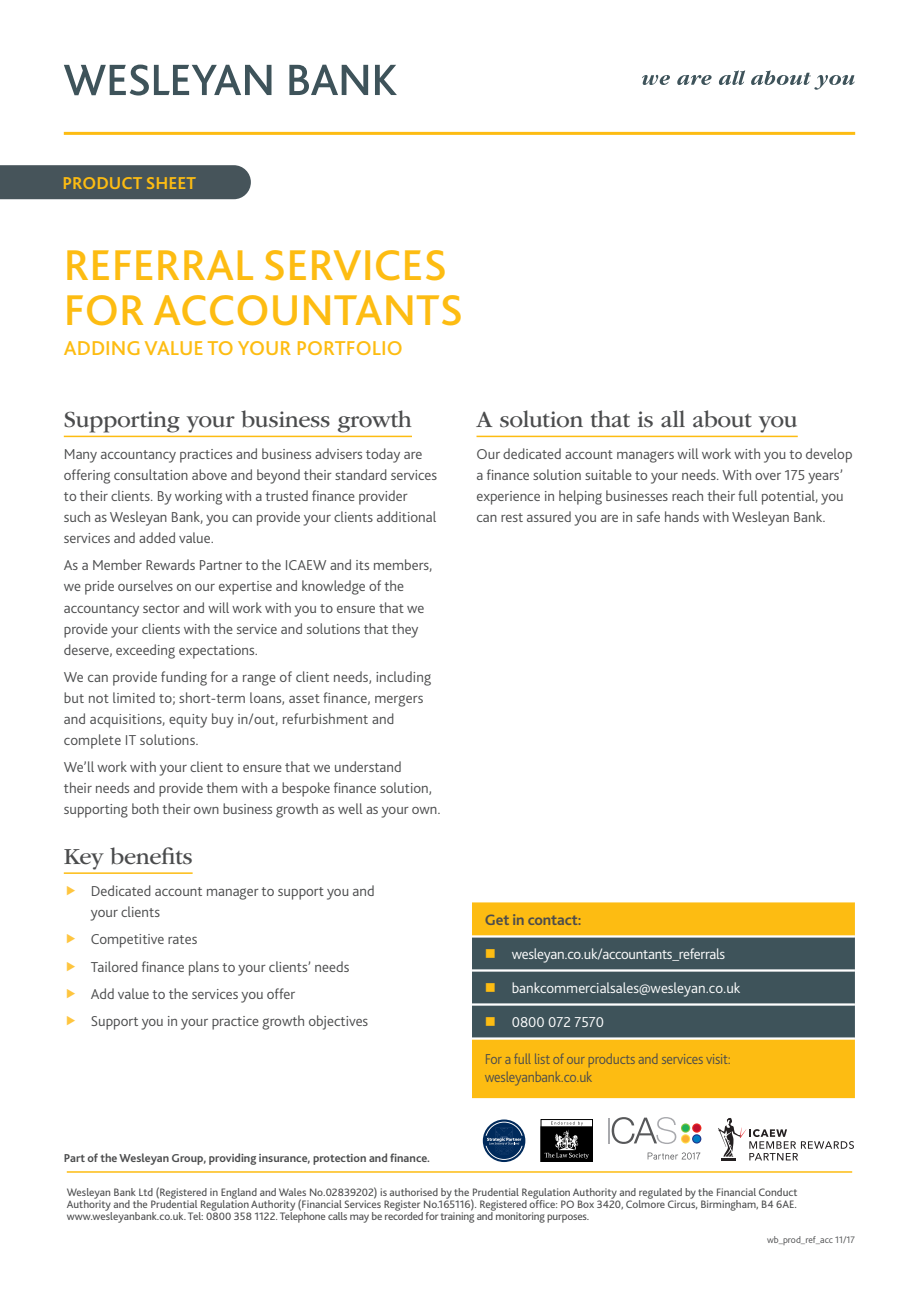
<style>
.page{position:relative;width:919px;height:1289px;background:#fff}
.page>*{position:absolute;margin:0;border:0;box-sizing:border-box;transform-origin:0 0}
.t1{font:500 45px "Bliss";color:#fdbc12}
.t2{font:24px "ITC Garamond Std";letter-spacing:-.015em;color:#4b4c4d}
.t3{font:500 21px "Bliss";color:#fdbc12}
.Tab_text{font:700 18px "Bliss";color:#fdbc12}
.t4{font:700 15.75px "Bliss";letter-spacing:-.01em;color:#4b4c4d}
.Paragraph{font:300 15px/21px "Bliss";color:#4b4c4d}
.Paragraph-2{font:300 15px "Bliss";color:#4b4c4d;scale:.94 1}
.t5{font:300 15px "Bliss";color:#fff}
.t6{font:300 15px "Bliss";letter-spacing:-.02em;color:#fff}
.t7{font:700 12px "Bliss";color:#4b4c4d}
.disclaimer{font:11.25px/12px "Bliss";color:#4b4c4d}
.t8{font:300 9.75px "Bliss";color:#4b4c4d}
.s1{color:#fdbc12}
</style>
<div class="page">
<hr style="left:64px;top:435px;width:348px;height:2px;background:#fdbc12">
<hr style="left:64px;top:872px;width:129px;height:1px;background:#fdbc12">
<hr style="left:476px;top:435px;width:321px;height:2px;background:#fdbc12">
<div style="left:0;top:165px;width:251px;height:34px;background:#46545a"></div>
<hr style="left:64px;top:132px;width:791px;height:3px;background:#fdbc12">
<hr style="left:67px;top:1171px;width:785px;height:1px;background:#fdbc12">
<div style="left:472px;top:902px;width:382px;height:196px;background:#fdbc12"></div>
<hr style="left:472px;top:935px;width:382px;height:2px;background:#fff">
<hr style="left:472px;top:1037px;width:382px;height:2px;background:#fff">
<svg style="left:289px;top:65px;width:79px;height:30px"></svg>
<svg style="left:375px;top:65px;width:22px;height:30px"></svg>
<svg style="left:64px;top:65px;width:207px;height:30px"></svg>
<svg style="left:718px;top:1118px;width:135px;height:42px"></svg>
<svg style="left:647px;top:1152px;width:53px;height:7px"></svg>
<svg style="left:681px;top:1123px;width:9px;height:9px"></svg>
<div style="left:682px;top:1124px;width:7px;height:7px;background:#21b259;border-radius:50%"></div>
<svg style="left:692px;top:1123px;width:9px;height:9px"></svg>
<div style="left:693px;top:1124px;width:7px;height:7px;background:#c3102f;border-radius:50%"></div>
<svg style="left:692px;top:1134px;width:9px;height:9px"></svg>
<div style="left:693px;top:1135px;width:7px;height:7px;background:#007cc2;border-radius:50%"></div>
<svg style="left:681px;top:1134px;width:9px;height:9px"></svg>
<div style="left:682px;top:1135px;width:7px;height:7px;background:#fbb033;border-radius:50%"></div>
<svg style="left:608px;top:1117px;width:68px;height:26px"></svg>
<div style="left:541px;top:1119px;width:51px;height:42px;border:1px solid #000"></div>
<div style="left:541px;top:1126px;width:51px;height:35px;background:#000"></div>
<svg style="left:544px;top:1121px;width:45px;height:37px"></svg>
<svg style="left:483px;top:1119px;width:42px;height:42px"></svg>
<svg style="left:485px;top:1121px;width:37px;height:38px"></svg>
<svg style="left:642px;top:75px;width:28px;height:10px"></svg>
<svg style="left:677px;top:75px;width:34px;height:10px"></svg>
<svg style="left:718px;top:70px;width:27px;height:15px"></svg>
<svg style="left:751px;top:70px;width:103px;height:20px"></svg>
<svg style="left:472px;top:937px;width:382px;height:101px;background:#485c63"></svg>
<p class="Tab_text" style="left:62px;top:172px;width:135px">PRODUCT SHEET</p>
<p class="t1" style="left:64px;top:237px;width:385px">REFERRAL SERVICES</p>
<p class="t1" style="left:64px;top:282px;width:400px">FOR ACCOUNTANTS</p>
<p class="t3" style="left:64px;top:335px;width:340px">ADDING VALUE TO YOUR PORTFOLIO</p>
<p class="t2" style="left:64px;top:407px;width:349px">Supporting your business growth</p>
<p class="Paragraph" style="left:64px;top:443px;width:375px">Many accountancy practices and business advisers today are offering consultation above and beyond their standard services to their clients. By working with a trusted finance provider such as Wesleyan Bank, you can provide your clients additional services and added value.</p>
<p class="Paragraph" style="left:64px;top:555px;width:370px">As a Member Rewards Partner to the ICAEW and its members, we pride ourselves on our expertise and knowledge of the accountancy sector and will work with you to ensure that we provide your clients with the service and solutions that they deserve, exceeding expectations.</p>
<p class="Paragraph" style="left:64px;top:666px;width:369px">We can provide funding for a range of client needs, including but not limited to; short-term loans, asset finance, mergers and acquisitions, equity buy in/out, refurbishment and complete IT solutions.</p>
<p class="Paragraph" style="left:64px;top:756px;width:378px">We’ll work with your client to ensure that we understand<br>their needs and provide them with a bespoke finance solution, supporting both their own business growth as well as your own.</p>
<p class="t2" style="left:64px;top:843px;width:130px">Key benefits</p>
<p class="Paragraph" style="left:91px;top:880px;width:285px">Dedicated account manager to support you and your clients</p>
<p class="Paragraph" style="left:91px;top:928px;width:108px">Competitive rates</p>
<p class="Paragraph" style="left:91px;top:956px;width:260px">Tailored finance plans to your clients’ needs</p>
<p class="Paragraph" style="left:91px;top:983px;width:206px">Add value to the services you offer</p>
<p class="Paragraph" style="left:91px;top:1010px;width:279px">Support you in your practice growth objectives</p>
<p class="t2" style="left:476px;top:407px;width:323px">A solution that is all about you</p>
<p class="Paragraph" style="left:476px;top:443px;width:377px">Our dedicated account managers will work with you to develop a finance solution suitable to your needs. With over 175 years’ experience in helping businesses reach their full potential, you can rest assured you are in safe hands with Wesleyan Bank.</p>
<p class="t4" style="left:484px;top:910px;width:98px">Get in contact:</p>
<p class="t6" style="left:484px;top:944px;width:242px"><span class="s1">■</span> wesleyan.co.uk/accountants_referrals</p>
<p class="t5" style="left:484px;top:979px;width:257px"><span class="s1">■</span> bankcommercialsales@wesleyan.co.uk</p>
<p class="t5" style="left:484px;top:1013px;width:121px"><span class="s1">■</span> 0800 072 7570</p>
<p class="Paragraph-2" style="left:484px;top:1049px;width:263px">For a full list of our products and services visit:</p>
<p class="Paragraph-2" style="left:484px;top:1067px;width:116px">wesleyanbank.co.uk</p>
<p class="t7" style="left:64px;top:1150px;width:368px">Part of the Wesleyan Group, providing insurance, protection and finance.</p>
<p class="disclaimer" style="left:67px;top:1185px;width:732px">Wesleyan Bank Ltd (Registered in England and Wales No.02839202) is authorised by the Prudential Regulation Authority and regulated by the Financial Conduct<br>Authority and the Prudential Regulation Authority (Financial Services Register No.165116). Registered office: PO Box 3420, Colmore Circus, Birmingham, B4 6AE.</p>
<p class="disclaimer" style="left:67px;top:1209px;width:524px">www.wesleyanbank.co.uk. Tel: 0800 358 1122. Telephone calls may be recorded for training and monitoring purposes.</p>
<p class="t8" style="left:767px;top:1233px;width:90px">wb_prod_ref_acc 11/17</p>
</div>
